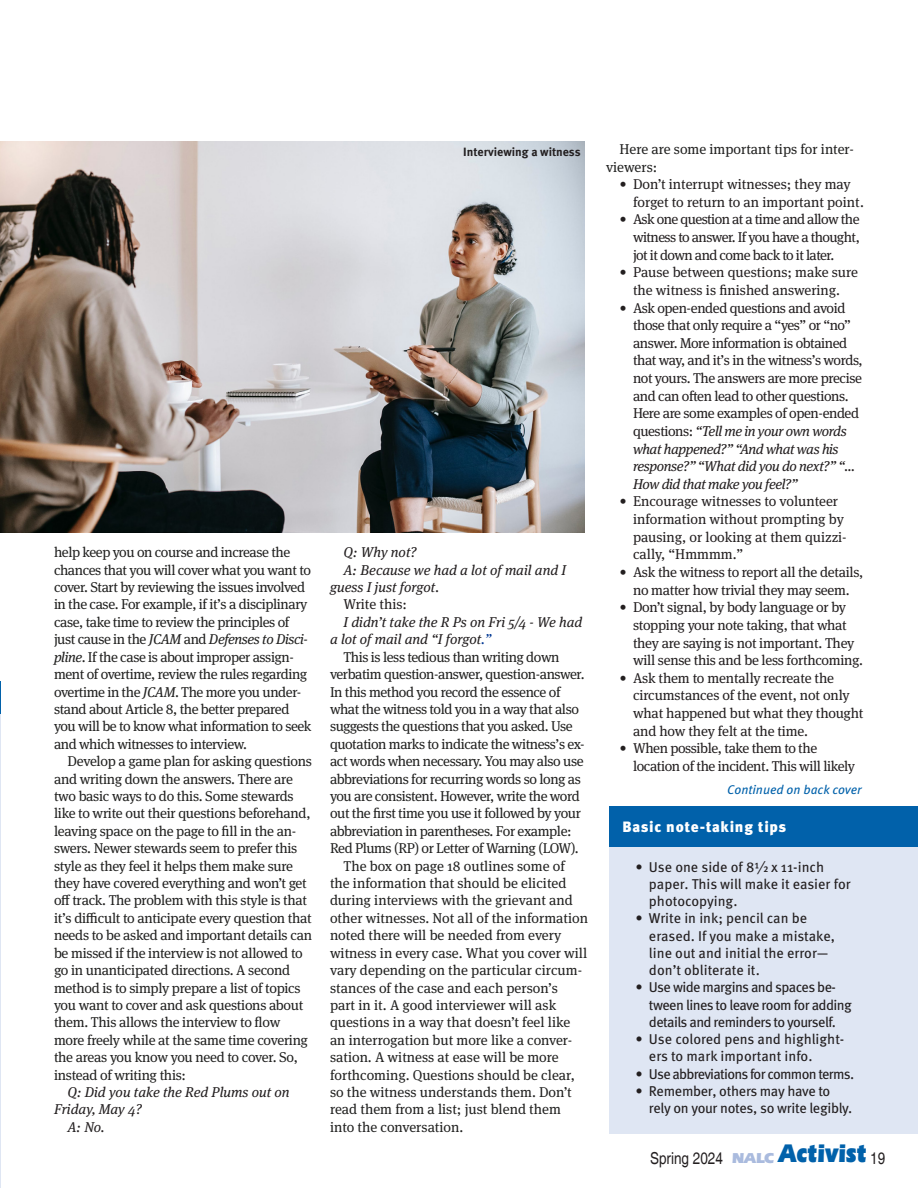
<style>
.page{position:relative;width:918px;height:1188px;background:#fff}
.page>*{position:absolute;margin:0;border:0;box-sizing:border-box;transform-origin:0 0}
.t1{font:900 26.55px "Eras IT Cby BT";color:#0161aa;scale:.83 1}
.t2{font:condensed 16.5px "Helvetica";color:#231f20}
.Activist_bar_header{font:900 15px "Meta Pro";letter-spacing:.04em;color:#fff}
.t3{font:900 15px "Eras IT Cby BT";color:#aabbde}
.News_body_text{font:14.25px/17.4px "Meta Serif Pro";letter-spacing:-.02em;color:#212120}
.News_body_text-2{font:14.25px/17.7px "Meta Serif Pro";letter-spacing:-.02em;color:#231f20}
.News_body_text-3{font:14.25px/17.4px "Meta Serif Pro";color:#212120}
.t4{font:14.25px/17.2px "Meta Pro";letter-spacing:-.015em;color:#231f20}
.News_body_text-4{font:14.25px/17.7px "Meta Serif Pro";color:#231f20}
.News_body_text-5{font:italic 14.25px/17.4px "Meta Serif Pro";color:#231f20}
.t5{font:14.25px/17.2px "Meta Pro";letter-spacing:-.04em;color:#231f20}
.t6{font:14.25px "Meta Pro";letter-spacing:-.05em;color:#231f20}
.t7{font:italic 12.75px "Meta Pro";color:#0161aa}
.cutline{font:700 12px "Meta Pro";color:#231f20}
.s1{font-style:italic}
.s2{color:#003894}
</style>
<div class="page">
<div style="left:609px;top:818px;width:309px;height:315px;background:#dfe6f3"></div>
<div style="left:609px;top:806px;width:309px;height:41px;background:#0161aa"></div>
<img style="left:0;top:142px;width:585px;height:391px">
<p class="cutline" style="left:463px;top:143px;width:119px">Interviewing a witness</p>
<p class="News_body_text" style="left:54px;top:543px;width:259px">help keep you on course and increase the chances that you will cover what you want to cover. Start by reviewing the issues involved in the case. For example, if it’s a disciplinary case, take time to review the principles of just cause in the <span class="s1">JCAM</span> and <span class="s1">Defenses to Disci&shy;pline</span>. If the case is about improper assign&shy;ment of overtime, review the rules regarding overtime in the <span class="s1">JCAM</span>. The more you under&shy;stand about Article 8, the better prepared you will be to know what information to seek and which witnesses to interview.</p>
<p class="News_body_text" style="left:54px;top:752px;width:260px;text-indent:14px">Develop a game plan for asking questions and writing down the answers. There are two basic ways to do this. Some stewards like to write out their questions beforehand, leaving space on the page to fill in the an&shy;swers. Newer stewards seem to prefer this style as they feel it helps them make sure they have covered everything and won’t get off track. The problem with this style is that it’s difficult to anticipate every question that needs to be asked and important details can be missed if the interview is not allowed to go in unanticipated directions. A second method is to simply prepare a list of topics you want to cover and ask questions about them. This allows the interview to flow more freely while at the same time covering the areas you know you need to cover. So, instead of writing this:</p>
<p class="News_body_text-5" style="left:54px;top:1083px;width:237px;text-indent:14px">Q: Did you take the Red Plums out on<br>Friday, May 4?</p>
<p class="News_body_text-5" style="left:68px;top:1117px;width:38px">A: No.</p>
<p class="News_body_text-5" style="left:344px;top:543px;width:75px">Q: Why not?</p>
<p class="News_body_text-5" style="left:330px;top:560px;width:238px;text-indent:14px">A: Because we had a lot of mail and I guess I just forgot.</p>
<p class="News_body_text-4" style="left:344px;top:595px;width:65px">Write this:</p>
<p class="News_body_text-5" style="left:330px;top:612px;width:254px;text-indent:14px">I didn’t take the R Ps on Fri 5/4 - We had a lot of mail and “I forgot<span class="s2">.”</span></p>
<p class="News_body_text" style="left:330px;top:647px;width:256px;text-indent:14px">This is less tedious than writing down verbatim question-answer, question-answer.<br>In this method you record the essence of what the witness told you in a way that also suggests the questions that you asked. Use quotation marks to indicate the witness’s ex&shy;act words when necessary. You may also use abbreviations for recurring words so long as you are consistent. However, write the word out the first time you use it followed by your abbreviation in parentheses. For example:<br>Red Plums (RP) or Letter of Warning (LOW).</p>
<p class="News_body_text-3" style="left:330px;top:856px;width:259px;text-indent:14px">The box on page 18 outlines some of the information that should be elicited during interviews with the grievant and other witnesses. Not all of the information noted there will be needed from every witness in every case. What you cover will vary depending on the particular circum&shy;stances of the case and each person’s<br>part in it. A good interviewer will ask questions in a way that doesn’t feel like an interrogation but more like a conver&shy;sation. A witness at ease will be more forthcoming. Questions should be clear, so the witness understands them. Don’t read them from a list; just blend them into the conversation.</p>
<p class="News_body_text-3" style="left:606px;top:140px;width:249px;text-indent:14px">Here are some important tips for inter&shy;viewers:</p>
<p class="News_body_text-4" style="left:633px;top:175px;width:233px;text-indent:-14px">• Don’t interrupt witnesses; they may forget to return to an important point.</p>
<p class="News_body_text-2" style="left:633px;top:210px;width:228px;text-align:justify;text-indent:-14px">• Ask one question at a time and allow the witness to answer. If you have a thought, jot it down and come back to it later.</p>
<p class="News_body_text-4" style="left:620px;top:263px;width:240px;text-align:center">• Pause between questions; make sure the witness is finished answering.</p>
<p class="News_body_text-2" style="left:633px;top:298px;width:231px;text-indent:-14px">• Ask open-ended questions and avoid those that only require a “yes” or “no” answer. More information is obtained that way, and it’s in the witness’s words, not yours. The answers are more precise and can often lead to other questions.<br>Here are some examples of open-ended questions: <span class="s1">“Tell me in your own words what happened?” “And what was his response?” “What did you do next?” “… How did that make you feel?”</span></p>
<p class="News_body_text-4" style="left:633px;top:492px;width:215px;text-indent:-14px">• Encourage witnesses to volunteer information without prompting by pausing, or looking at them quizzi&shy;cally, “Hmmmm.”</p>
<p class="News_body_text-2" style="left:620px;top:562px;width:245px;text-align:center">• Ask the witness to report all the details, no matter how trivial they may seem.</p>
<p class="News_body_text-2" style="left:633px;top:598px;width:232px;text-indent:-14px">• Don’t signal, by body language or by stopping your note taking, that what they are saying is not important. They will sense this and be less forthcoming.</p>
<p class="News_body_text-2" style="left:633px;top:668px;width:232px;text-indent:-14px">• Ask them to mentally recreate the circumstances of the event, not only what happened but what they thought and how they felt at the time.</p>
<p class="News_body_text-2" style="left:633px;top:739px;width:223px;text-indent:-14px">• When possible, take them to the location of the incident. This will likely</p>
<p class="t7" style="left:727px;top:779px;width:136px">Continued on back cover</p>
<p class="Activist_bar_header" style="left:623px;top:815px;width:165px">Basic note-taking tips</p>
<p class="t4" style="left:649px;top:857px;width:203px;text-indent:-14px">• Use one side of 8½ x 11-inch paper. This will make it easier for photocopying.</p>
<p class="t4" style="left:649px;top:909px;width:188px;text-indent:-14px">• Write in ink; pencil can be erased. If you make a mistake, line out and initial the error— don’t obliterate it.</p>
<p class="t5" style="left:649px;top:978px;width:204px;text-indent:-14px">• Use wide margins and spaces be&shy;tween lines to leave room for adding details and reminders to yourself.</p>
<p class="t4" style="left:649px;top:1030px;width:197px;text-indent:-14px">• Use colored pens and highlight&shy;ers to mark important info.</p>
<p class="t6" style="left:635px;top:1063px;width:220px">• Use abbreviations for common terms.</p>
<p class="t4" style="left:649px;top:1081px;width:205px;text-indent:-14px">• Remember, others may have to rely on your notes, so write legibly.</p>
<p class="t2" style="left:650px;top:1148px;width:74px">Spring 2024</p>
<p class="t3" style="left:732px;top:1148px;width:44px">NALC</p>
<p class="t1" style="left:779px;top:1137px;width:107px">Activist</p>
<p class="t2" style="left:870px;top:1148px;width:17px">19</p>
</div>
